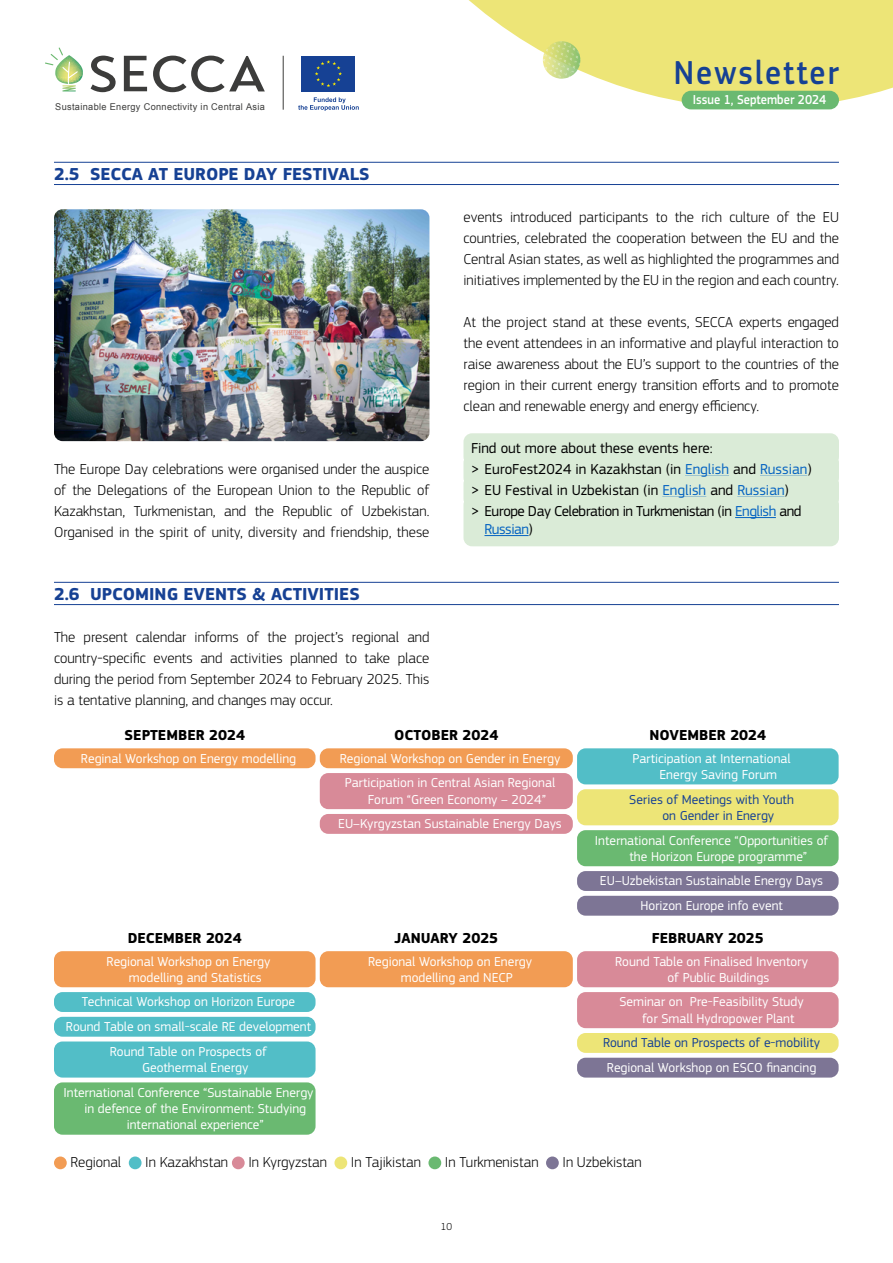
<style>
.page{position:relative;width:893px;height:1263px;background:#fff}
.page>*{position:absolute;margin:0;border:0;box-sizing:border-box;transform-origin:0 0}
.t1{font:500 34.5px "EC Square Sans Pro";letter-spacing:.06em;color:#164194;scale:.91 1}
.t2{font:700 18px "EC Square Sans Pro";color:#164194}
.t3{font:300 15px/21px "EC Square Sans Pro";color:#000;text-align:justify}
.Box_vert{font:15px "EC Square Sans Pro";color:#000}
.t4{font:700 15px "EC Square Sans Pro";color:#000}
.Box_vert-2{font:15px/18px "EC Square Sans Pro";letter-spacing:-.03em;color:#000}
.Kirgiz{font:13.5px/16.2px "EC Square Sans Pro";color:#fff}
.Turkme{font:13.5px/16.2px "EC Square Sans Pro";color:#fff}
.Kazak{font:13.5px/16.2px "EC Square Sans Pro";color:#fff}
.Regionale{font:13.5px/16.2px "EC Square Sans Pro";color:#fff}
.Uzbek{font:13.5px "EC Square Sans Pro";color:#fff}
.Tajik{font:13.5px/16.2px "EC Square Sans Pro";color:#164194}
.t5{font:500 13.5px "EC Square Sans Pro";color:#fff;scale:.91 1}
.t6{font:300 10.5px "EC Square Sans Pro";color:#000}
.t7{font:9.3px "Arial";letter-spacing:.035em;color:#3c3c3b}
.s1{color:#0563c1}
</style>
<div class="page">
<svg style="left:469px;top:0;width:424px;height:108px;fill:#ede577"></svg>
<div style="left:301px;top:56px;width:54px;height:36px;background:#164194"></div>
<svg style="left:315px;top:60px;width:27px;height:27px"></svg>
<svg style="left:298px;top:97px;width:61px;height:14px"></svg>
<hr style="left:283px;top:56px;width:1px;height:54px;background:#3c3c3b">
<svg style="left:91px;top:56px;width:25px;height:36px"></svg>
<svg style="left:124px;top:56px;width:23px;height:35px"></svg>
<svg style="left:153px;top:56px;width:112px;height:36px"></svg>
<svg style="left:45px;top:47px;width:38px;height:44px"></svg>
<div style="left:682px;top:91px;width:157px;height:18px;background:#6ab971;border-radius:9px"></div>
<svg style="left:543px;top:41px;width:37px;height:38px"></svg>
<hr style="left:54px;top:184px;width:785px;height:1px;background:#164194">
<hr style="left:54px;top:162px;width:785px;height:1px;background:#164194">
<img style="left:54px;top:209px;width:375px;height:232px">
<div style="left:463px;top:433px;width:376px;height:32px;background:#daebd7;border-radius:9px"></div>
<div style="left:463px;top:454px;width:376px;height:32px;background:#daebd7;border-radius:9px"></div>
<div style="left:463px;top:475px;width:376px;height:32px;background:#daebd7;border-radius:9px"></div>
<div style="left:463px;top:496px;width:376px;height:50px;background:#daebd7;border-radius:9px"></div>
<hr style="left:735px;top:517px;width:41px;height:1px;background:#0563c1">
<hr style="left:484px;top:535px;width:45px;height:1px;background:#0563c1">
<hr style="left:54px;top:604px;width:785px;height:1px;background:#164194">
<hr style="left:54px;top:582px;width:785px;height:1px;background:#164194">
<div style="left:54px;top:748px;width:262px;height:20px;background:#f29c54;border-radius:9px"></div>
<div style="left:320px;top:748px;width:253px;height:20px;background:#f29c54;border-radius:9px"></div>
<div style="left:320px;top:773px;width:253px;height:36px;background:#d88a98;border-radius:9px"></div>
<div style="left:320px;top:814px;width:253px;height:20px;background:#d88a98;border-radius:9px"></div>
<div style="left:577px;top:748px;width:262px;height:36px;background:#52bec7;border-radius:9px"></div>
<div style="left:577px;top:789px;width:262px;height:36px;background:#ede577;border-radius:9px"></div>
<div style="left:577px;top:830px;width:262px;height:36px;background:#6ab971;border-radius:9px"></div>
<div style="left:577px;top:871px;width:262px;height:20px;background:#7d7595;border-radius:9px"></div>
<div style="left:577px;top:896px;width:262px;height:20px;background:#7d7595;border-radius:9px"></div>
<div style="left:54px;top:951px;width:262px;height:36px;background:#f29c54;border-radius:9px"></div>
<div style="left:54px;top:992px;width:262px;height:20px;background:#52bec7;border-radius:9px"></div>
<div style="left:54px;top:1017px;width:262px;height:20px;background:#52bec7;border-radius:9px"></div>
<div style="left:54px;top:1041px;width:262px;height:36px;background:#52bec7;border-radius:9px"></div>
<div style="left:54px;top:1082px;width:262px;height:53px;background:#6ab971;border-radius:9px"></div>
<div style="left:320px;top:951px;width:253px;height:36px;background:#f29c54;border-radius:9px"></div>
<div style="left:577px;top:951px;width:262px;height:36px;background:#d88a98;border-radius:9px"></div>
<div style="left:577px;top:992px;width:262px;height:36px;background:#d88a98;border-radius:9px"></div>
<div style="left:577px;top:1033px;width:262px;height:20px;background:#ede577;border-radius:9px"></div>
<div style="left:577px;top:1058px;width:262px;height:19px;background:#7d7595;border-radius:9px"></div>
<div style="left:54px;top:1156px;width:13px;height:13px;background:#f29c54;border-radius:50%"></div>
<div style="left:129px;top:1156px;width:13px;height:13px;background:#52bec7;border-radius:50%"></div>
<div style="left:232px;top:1156px;width:13px;height:13px;background:#d88a98;border-radius:50%"></div>
<div style="left:334px;top:1156px;width:13px;height:13px;background:#ede577;border-radius:50%"></div>
<div style="left:428px;top:1156px;width:13px;height:13px;background:#6ab971;border-radius:50%"></div>
<div style="left:546px;top:1156px;width:13px;height:13px;background:#7d7595;border-radius:50%"></div>
<p class="t7" style="left:55px;top:100px;width:211px">Sustainable Energy Connectivity in Central Asia</p>
<p class="t2" style="left:54px;top:163px;width:317px">2.5 SECCA AT EUROPE DAY FESTIVALS</p>
<p class="t3" style="left:54px;top:458px;width:377px">The Europe Day celebrations were organised under the auspice of the Delegations of the European Union to the Republic of Kazakhstan, Turkmenistan, and the Republic of Uzbekistan.<br>Organised in the spirit of unity, diversity and friendship, these</p>
<h1 class="t1" style="left:674px;top:52px;width:183px">Newsletter</h1>
<p class="t5" style="left:693px;top:92px;width:148px">Issue 1, September 2024</p>
<p class="t3" style="left:463px;top:206px;width:377px">events introduced participants to the rich culture of the EU countries, celebrated the cooperation between the EU and the Central Asian states, as well as highlighted the programmes and initiatives implemented by the EU in the region and each country.</p>
<p class="t3" style="left:463px;top:311px;width:377px">At the project stand at these events, SECCA experts engaged the event attendees in an informative and playful interaction to raise awareness about the EU’s support to the countries of the region in their current energy transition efforts and to promote clean and renewable energy and energy efficiency.</p>
<p class="Box_vert" style="left:471px;top:439px;width:243px">Find out more about these events here:</p>
<p class="Box_vert" style="left:471px;top:460px;width:342px">&gt; EuroFest2024 in Kazakhstan (in <span class="s1">English</span> and <span class="s1">Russian</span>)</p>
<p class="Box_vert" style="left:471px;top:481px;width:319px">&gt; EU Festival in Uzbekistan (in <span class="s1">English</span> and <span class="s1">Russian</span>)</p>
<p class="Box_vert-2" style="left:484px;top:502px;width:319px;text-indent:-14px">&gt; Europe Day Celebration in Turkmenistan (in <span class="s1">English</span> and<br><span class="s1">Russian</span>)</p>
<p class="t2" style="left:54px;top:583px;width:307px">2.6 UPCOMING EVENTS &amp; ACTIVITIES</p>
<p class="t3" style="left:54px;top:626px;width:377px">The present calendar informs of the project’s regional and country-specific events and activities planned to take place during the period from September 2024 to February 2025. This is a tentative planning, and changes may occur.</p>
<p class="t4" style="left:125px;top:726px;width:122px">SEPTEMBER 2024</p>
<p class="t4" style="left:394px;top:726px;width:105px">OCTOBER 2024</p>
<p class="t4" style="left:649px;top:726px;width:118px">NOVEMBER 2024</p>
<p class="Regionale" style="left:81px;top:750px;width:217px">Reginal Workshop on Energy modelling</p>
<p class="Regionale" style="left:340px;top:750px;width:222px">Regional Workshop on Gender in Energy</p>
<p class="Kirgiz" style="left:368px;top:775px;width:189px;text-indent:-23px">Participation in Central Asian Regional<br>Forum “Green Economy – 2024”</p>
<p class="Kirgiz" style="left:338px;top:816px;width:225px">EU–Kyrgyzstan Sustainable Energy Days</p>
<p class="Kazak" style="left:659px;top:750px;width:133px;text-indent:-27px">Participation at International<br>Energy Saving Forum</p>
<p class="Tajik" style="left:662px;top:791px;width:133px;text-indent:-33px">Series of Meetings with Youth on Gender in Energy</p>
<p class="Turkme" style="left:629px;top:832px;width:200px;text-indent:-35px">International Conference “Opportunities of the Horizon Europe programme”</p>
<p class="Uzbek" style="left:600px;top:873px;width:225px">EU–Uzbekistan Sustainable Energy Days</p>
<p class="Uzbek" style="left:640px;top:898px;width:144px">Horizon Europe info event</p>
<p class="t4" style="left:128px;top:929px;width:116px">DECEMBER 2024</p>
<p class="t4" style="left:394px;top:929px;width:105px">JANUARY 2025</p>
<p class="t4" style="left:652px;top:929px;width:114px">FEBRUARY 2025</p>
<p class="Regionale" style="left:129px;top:953px;width:143px;text-indent:-22px">Regional Workshop on Energy modelling and Statistics</p>
<p class="Kazak" style="left:82px;top:994px;width:215px">Technical Workshop on Horizon Europe</p>
<p class="Kazak" style="left:66px;top:1019px;width:247px">Round Table on small-scale RE development</p>
<p class="Kazak" style="left:142px;top:1043px;width:127px;text-indent:-32px">Round Table on Prospects of<br>Geothermal Energy</p>
<p class="Turkme" style="left:63px;top:1084px;width:252px">International Conference “Sustainable Energy</p>
<p class="Turkme" style="left:84px;top:1100px;width:223px">in defence of the Environment: Studying</p>
<p class="Turkme" style="left:127px;top:1117px;width:138px">international experience”</p>
<p class="Regionale" style="left:401px;top:953px;width:133px;text-indent:-33px">Regional Workshop on Energy modelling and NECP</p>
<p class="Kirgiz" style="left:667px;top:953px;width:142px;text-indent:-52px">Round Table on Finalised Inventory of Public Buildings</p>
<p class="Kirgiz" style="left:642px;top:994px;width:163px;text-indent:-23px">Seminar on Pre-Feasibility Study for Small Hydropower Plant</p>
<p class="Tajik" style="left:603px;top:1035px;width:219px">Round Table on Prospects of e-mobility</p>
<p class="Uzbek" style="left:607px;top:1060px;width:211px">Regional Workshop on ESCO financing</p>
<p class="t3" style="left:71px;top:1151px;width:52px">Regional</p>
<p class="t3" style="left:145px;top:1151px;width:84px">In Kazakhstan</p>
<p class="t3" style="left:248px;top:1151px;width:80px">In Kyrgyzstan</p>
<p class="t3" style="left:351px;top:1151px;width:71px">In Tajikistan</p>
<p class="t3" style="left:445px;top:1151px;width:95px">In Turkmenistan</p>
<p class="t3" style="left:562px;top:1151px;width:81px">In Uzbekistan</p>
<p class="t6" style="left:441px;top:1220px;width:13px">10</p>
</div>
